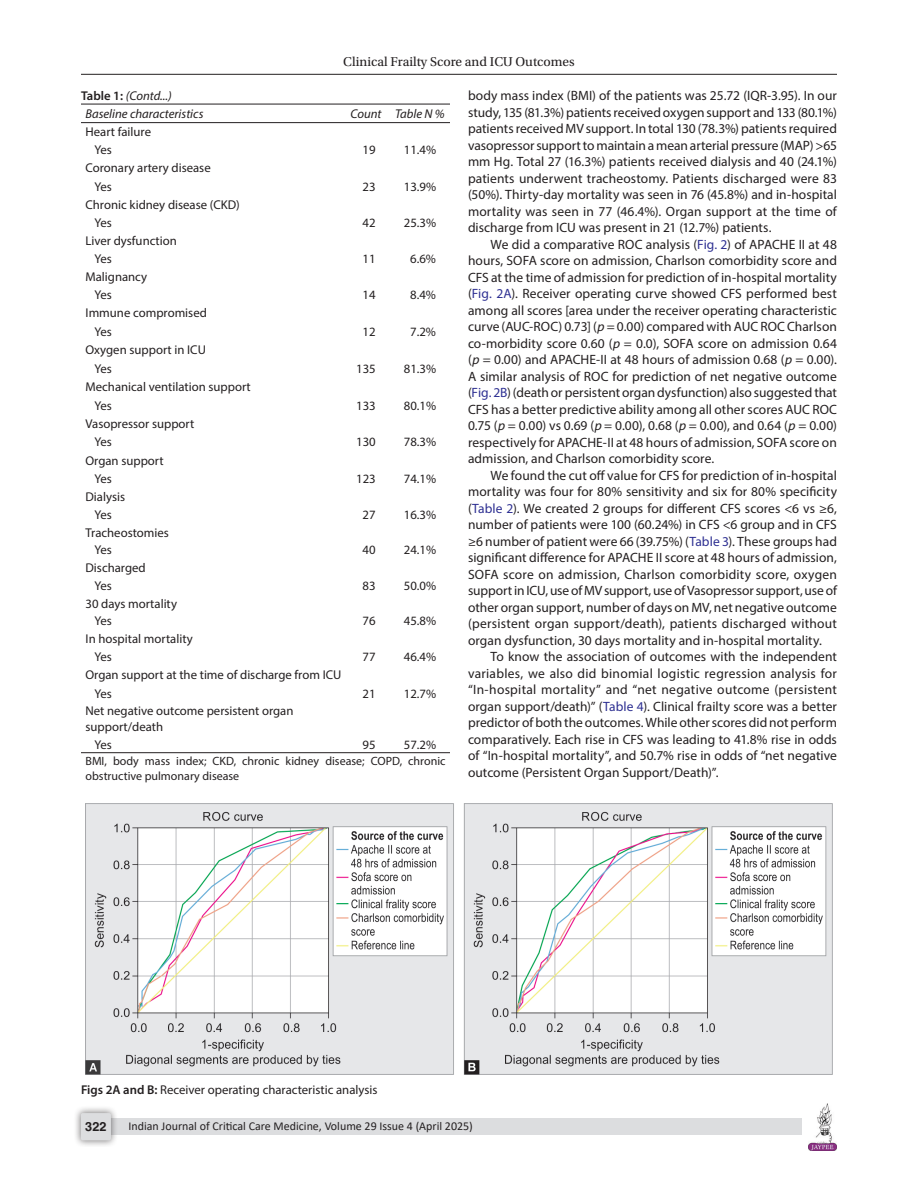
<style>
.page{position:relative;width:918px;height:1188px;background:#fff}
.page>*{position:absolute;margin:0;border:0;box-sizing:border-box;transform-origin:0 0}
.Para-Indent{font:13.5px/16.5px "Myriad Pro";letter-spacing:.005em;color:#231f20;text-align:justify}
.t1{font:13.5px "Utopia Std";color:#231f20}
.TableBody{font:12.75px/15.3px "Myriad Pro";color:#231f20}
.FigCaption{font:12.75px "Myriad Pro";color:#231f20}
.TableHeader{font:italic 12.75px "Myriad Pro";color:#231f20}
.TableCaption{font:italic 12.75px "Myriad Pro";color:#231f20}
.t2{font:700 12.75px "Helvetica LT Std";color:#231f20}
.TableFootNote{font:12px/14.4px "Myriad Pro";color:#231f20}
.t3{font:12px "Calibri";color:#231f20}
.s1{font-weight:600;font-style:normal}
.s2{color:#2e3092}
.s3{font-style:italic}
.s4{font-weight:600}
</style>
<div class="page">
<hr style="left:81px;top:74px;width:756px;height:1px;background:#231f20">
<div style="left:96px;top:1119px;width:706px;height:16px;background:#dcdddf"></div>
<div style="left:73px;top:1106px;width:45px;height:41px;background:#231f20;opacity:.61"></div>
<div style="left:81px;top:1113px;width:30px;height:27px;background:#dcdddf;border-radius:2px"></div>
<img style="left:808px;top:1103px;width:29px;height:48px">
<img style="left:86px;top:804px;width:746px;height:271px">
<hr style="left:81px;top:122px;width:261px;height:1px;background:#231f20">
<hr style="left:342px;top:122px;width:48px;height:1px;background:#231f20">
<hr style="left:390px;top:122px;width:60px;height:1px;background:#231f20">
<hr style="left:81px;top:104px;width:261px;height:1px;background:#231f20">
<hr style="left:342px;top:104px;width:48px;height:1px;background:#231f20">
<hr style="left:390px;top:104px;width:60px;height:1px;background:#231f20">
<hr style="left:81px;top:752px;width:261px;height:1px;background:#231f20">
<hr style="left:342px;top:752px;width:48px;height:1px;background:#231f20">
<hr style="left:390px;top:752px;width:60px;height:1px;background:#231f20">
<p class="t1" style="left:343px;top:55px;width:233px">Clinical Frailty Score and ICU Outcomes</p>
<p class="TableCaption" style="left:81px;top:87px;width:92px"><span class="s1">Table 1:</span> (Contd...)</p>
<p class="TableHeader" style="left:86px;top:106px;width:119px">Baseline characteristics</p>
<p class="TableHeader" style="left:350px;top:106px;width:33px">Count</p>
<p class="TableHeader" style="left:395px;top:106px;width:51px">Table N %</p>
<p class="TableBody" style="left:86px;top:124px;width:67px">Heart failure</p>
<p class="TableBody" style="left:94px;top:142px;width:19px">Yes</p>
<p class="TableBody" style="left:363px;top:142px;width:15px">19</p>
<p class="TableBody" style="left:404px;top:142px;width:34px">11.4%</p>
<p class="TableBody" style="left:86px;top:160px;width:127px">Coronary artery disease</p>
<p class="TableBody" style="left:94px;top:179px;width:19px">Yes</p>
<p class="TableBody" style="left:363px;top:179px;width:15px">23</p>
<p class="TableBody" style="left:404px;top:179px;width:34px">13.9%</p>
<p class="TableBody" style="left:86px;top:197px;width:156px">Chronic kidney disease (CKD)</p>
<p class="TableBody" style="left:94px;top:215px;width:19px">Yes</p>
<p class="TableBody" style="left:363px;top:215px;width:15px">42</p>
<p class="TableBody" style="left:404px;top:215px;width:34px">25.3%</p>
<p class="TableBody" style="left:86px;top:233px;width:93px">Liver dysfunction</p>
<p class="TableBody" style="left:94px;top:250px;width:19px">Yes</p>
<p class="TableBody" style="left:363px;top:250px;width:15px">11</p>
<p class="TableBody" style="left:410px;top:250px;width:27px">6.6%</p>
<p class="TableBody" style="left:86px;top:269px;width:63px">Malignancy</p>
<p class="TableBody" style="left:94px;top:287px;width:19px">Yes</p>
<p class="TableBody" style="left:363px;top:287px;width:15px">14</p>
<p class="TableBody" style="left:410px;top:287px;width:27px">8.4%</p>
<p class="TableBody" style="left:86px;top:305px;width:123px">Immune compromised</p>
<p class="TableBody" style="left:94px;top:323px;width:19px">Yes</p>
<p class="TableBody" style="left:363px;top:323px;width:15px">12</p>
<p class="TableBody" style="left:410px;top:323px;width:27px">7.2%</p>
<p class="TableBody" style="left:86px;top:342px;width:122px">Oxygen support in ICU</p>
<p class="TableBody" style="left:94px;top:361px;width:19px">Yes</p>
<p class="TableBody" style="left:356px;top:361px;width:21px">135</p>
<p class="TableBody" style="left:404px;top:361px;width:34px">81.3%</p>
<p class="TableBody" style="left:86px;top:379px;width:167px">Mechanical ventilation support</p>
<p class="TableBody" style="left:94px;top:397px;width:19px">Yes</p>
<p class="TableBody" style="left:356px;top:397px;width:21px">133</p>
<p class="TableBody" style="left:404px;top:397px;width:34px">80.1%</p>
<p class="TableBody" style="left:86px;top:416px;width:110px">Vasopressor support</p>
<p class="TableBody" style="left:94px;top:434px;width:19px">Yes</p>
<p class="TableBody" style="left:356px;top:434px;width:21px">130</p>
<p class="TableBody" style="left:404px;top:434px;width:34px">78.3%</p>
<p class="TableBody" style="left:86px;top:453px;width:80px">Organ support</p>
<p class="TableBody" style="left:94px;top:471px;width:19px">Yes</p>
<p class="TableBody" style="left:356px;top:471px;width:21px">123</p>
<p class="TableBody" style="left:404px;top:471px;width:34px">74.1%</p>
<p class="TableBody" style="left:86px;top:489px;width:41px">Dialysis</p>
<p class="TableBody" style="left:94px;top:507px;width:19px">Yes</p>
<p class="TableBody" style="left:363px;top:507px;width:15px">27</p>
<p class="TableBody" style="left:404px;top:507px;width:34px">16.3%</p>
<p class="TableBody" style="left:86px;top:525px;width:85px">Tracheostomies</p>
<p class="TableBody" style="left:94px;top:542px;width:19px">Yes</p>
<p class="TableBody" style="left:363px;top:542px;width:15px">40</p>
<p class="TableBody" style="left:404px;top:542px;width:34px">24.1%</p>
<p class="TableBody" style="left:86px;top:560px;width:62px">Discharged</p>
<p class="TableBody" style="left:94px;top:578px;width:19px">Yes</p>
<p class="TableBody" style="left:363px;top:578px;width:15px">83</p>
<p class="TableBody" style="left:404px;top:578px;width:34px">50.0%</p>
<p class="TableBody" style="left:86px;top:596px;width:93px">30 days mortality</p>
<p class="TableBody" style="left:94px;top:613px;width:19px">Yes</p>
<p class="TableBody" style="left:363px;top:613px;width:15px">76</p>
<p class="TableBody" style="left:404px;top:613px;width:34px">45.8%</p>
<p class="TableBody" style="left:86px;top:630px;width:109px">In hospital mortality</p>
<p class="TableBody" style="left:94px;top:649px;width:19px">Yes</p>
<p class="TableBody" style="left:363px;top:649px;width:15px">77</p>
<p class="TableBody" style="left:404px;top:649px;width:34px">46.4%</p>
<p class="TableBody" style="left:86px;top:667px;width:257px">Organ support at the time of discharge from ICU</p>
<p class="TableBody" style="left:94px;top:685px;width:19px">Yes</p>
<p class="TableBody" style="left:363px;top:685px;width:15px">21</p>
<p class="TableBody" style="left:404px;top:685px;width:34px">12.7%</p>
<p class="TableBody" style="left:86px;top:703px;width:210px">Net negative outcome persistent organ support/death</p>
<p class="TableBody" style="left:94px;top:736px;width:19px">Yes</p>
<p class="TableBody" style="left:363px;top:736px;width:15px">95</p>
<p class="TableBody" style="left:404px;top:736px;width:34px">57.2%</p>
<p class="TableFootNote" style="left:86px;top:754px;width:362px">BMI, body mass index; CKD, chronic kidney disease; COPD, chronic obstructive pulmonary disease</p>
<p class="Para-Indent" style="left:468px;top:87px;width:371px">body mass index (BMI) of the patients was 25.72 (IQR-3.95). In our study, 135 (81.3%) patients received oxygen support and 133 (80.1%) patients received MV support. In total 130 (78.3%) patients required vasopressor support to maintain a mean arterial pressure (MAP) &gt;65 mm Hg. Total 27 (16.3%) patients received dialysis and 40 (24.1%) patients underwent tracheostomy. Patients discharged were 83 (50%). Thirty-day mortality was seen in 76 (45.8%) and in-hospital mortality was seen in 77 (46.4%). Organ support at the time of discharge from ICU was present in 21 (12.7%) patients.</p>
<p class="Para-Indent" style="left:468px;top:236px;width:371px;text-indent:22px">We did a comparative ROC analysis (<span class="s2">Fig. 2</span>) of APACHE II at 48 hours, SOFA score on admission, Charlson comorbidity score and CFS at the time of admission for prediction of in-hospital mortality (<span class="s2">Fig. 2A</span>). Receiver operating curve showed CFS performed best among all scores [area under the receiver operating characteristic curve (AUC-ROC) 0.73] (<span class="s3">p</span> = 0.00) compared with AUC ROC Charlson co-morbidity score 0.60 (<span class="s3">p</span> = 0.0), SOFA score on admission 0.64 (<span class="s3">p</span> = 0.00) and APACHE-II at 48 hours of admission 0.68 (<span class="s3">p</span> = 0.00).<br>A similar analysis of ROC for prediction of net negative outcome (<span class="s2">Fig. 2B</span>) (death or persistent organ dysfunction) also suggested that CFS has a better predictive ability among all other scores AUC ROC 0.75 (<span class="s3">p</span> = 0.00) vs 0.69 (<span class="s3">p</span> = 0.00), 0.68 (<span class="s3">p</span> = 0.00), and 0.64 (<span class="s3">p</span> = 0.00) respectively for APACHE-II at 48 hours of admission, SOFA score on admission, and Charlson comorbidity score.</p>
<p class="Para-Indent" style="left:468px;top:467px;width:371px;text-indent:22px">We found the cut off value for CFS for prediction of in-hospital mortality was four for 80% sensitivity and six for 80% specificity (<span class="s2">Table 2</span>). We created 2 groups for different CFS scores &lt;6 vs ≥6, number of patients were 100 (60.24%) in CFS &lt;6 group and in CFS ≥6 number of patient were 66 (39.75%) (<span class="s2">Table 3</span>). These groups had significant difference for APACHE II score at 48 hours of admission, SOFA score on admission, Charlson comorbidity score, oxygen support in ICU, use of MV support, use of Vasopressor support, use of other organ support, number of days on MV, net negative outcome (persistent organ support/death), patients discharged without organ dysfunction, 30 days mortality and in-hospital mortality.</p>
<p class="Para-Indent" style="left:468px;top:648px;width:371px;text-indent:22px">To know the association of outcomes with the independent variables, we also did binomial logistic regression analysis for “In-hospital mortality” and “net negative outcome (persistent organ support/death)” (<span class="s2">Table 4</span>). Clinical frailty score was a better predictor of both the outcomes. While other scores did not perform comparatively. Each rise in CFS was leading to 41.8% rise in odds of “In-hospital mortality”, and 50.7% rise in odds of “net negative outcome (Persistent Organ Support/Death)”.</p>
<p class="FigCaption" style="left:81px;top:1082px;width:298px"><span class="s4">Figs 2A and B:</span> Receiver operating characteristic analysis</p>
<p class="t2" style="left:85px;top:1119px;width:23px">322</p>
<p class="t3" style="left:128px;top:1117px;width:346px">Indian Journal of Critical Care Medicine, Volume 29 Issue 4 (April 2025)</p>
</div>
